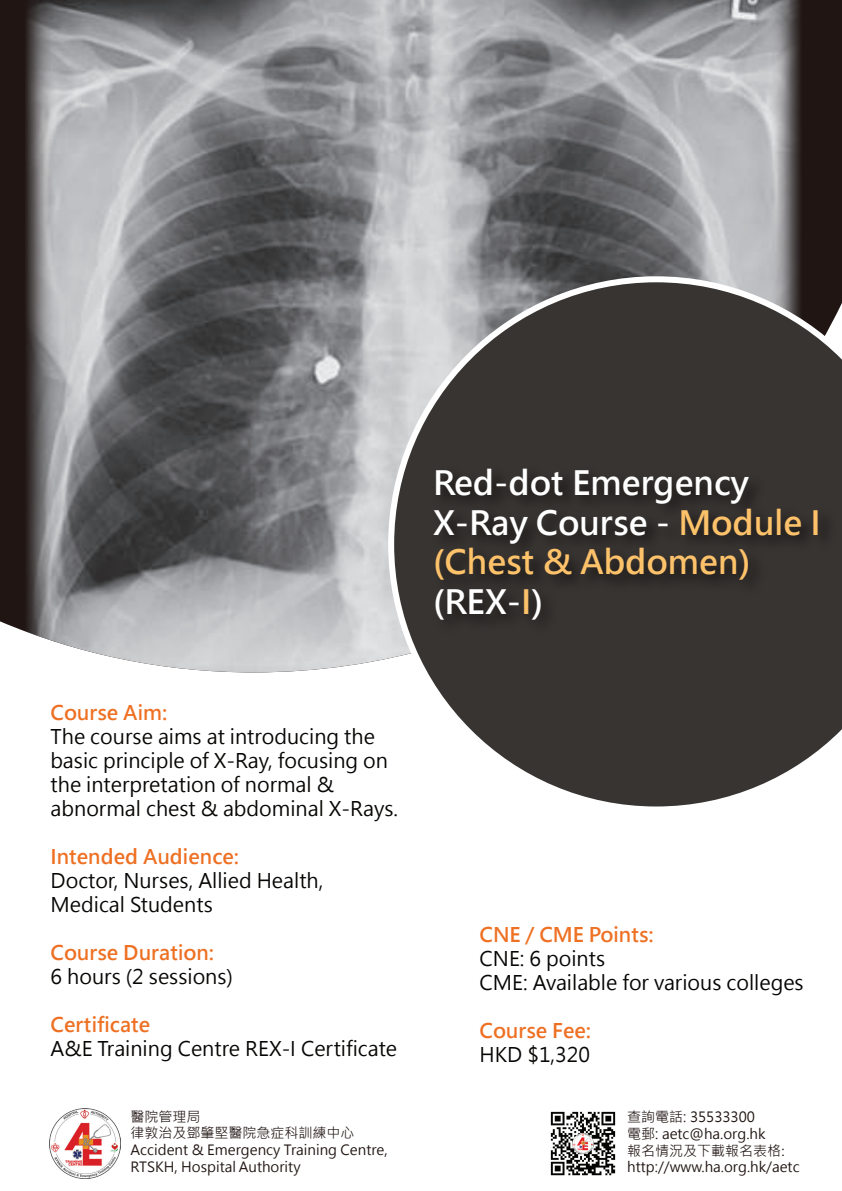
<style>
.page{position:relative;width:842px;height:1191px;background:#fff}
.page>*{position:absolute;margin:0;border:0;box-sizing:border-box;transform-origin:0 0}
.t1{font:700 33px/39.6px "Microsoft Jheng Hei";color:#fff}
.t2{font:20px/24px "Microsoft Jheng Hei";color:#070604}
.t3{font:700 20px "Microsoft Jheng Hei";color:#ee7023}
.t4{font:20px "Microsoft Jheng Hei";color:#040503}
.t5{font:14px/16.8px "Microsoft Jheng Hei";color:#201512}
.s1{color:#fdc26a}
.s2{font-family:"Arial"}
</style>
<div class="page">
<img style="left:50px;top:1108px;width:71px;height:70px">
<img style="left:550px;top:1111px;width:66px;height:65px">
<div style="left:0;top:0;width:842px;height:632px;background:#201512"></div>
<img style="left:26px;top:0;width:776px;height:672px">
<svg style="left:388px;top:276px;width:454px;height:531px;background:#646160"></svg>
<img style="left:424px;top:458px;width:418px;height:187px">
<p class="t3" style="left:51px;top:700px;width:118px">Course Aim:</p>
<p class="t2" style="left:51px;top:724px;width:349px">The course aims at introducing the basic principle of X-Ray, focusing on the interpretation of normal &amp; abnormal chest &amp; abdominal X-Rays.</p>
<p class="t3" style="left:51px;top:844px;width:190px">Intended Audience:</p>
<p class="t2" style="left:51px;top:868px;width:274px">Doctor, Nurses, Allied Health,<br>Medical Students</p>
<p class="t3" style="left:51px;top:940px;width:165px">Course Duration:</p>
<p class="t2" style="left:51px;top:964px;width:184px">6 hours (2 sessions)</p>
<p class="t3" style="left:51px;top:1012px;width:101px">Certificate</p>
<p class="t2" style="left:51px;top:1036px;width:348px">A&amp;E Training Centre REX-I Certificate</p>
<h1 class="t1" style="left:433px;top:463px;width:389px">Red-dot Emergency<br>X-Ray Course - <span class="s1">Module I (Chest &amp; Abdomen) </span>(REX-<span class="s1">I</span>)</h1>
<p class="t3" style="left:480px;top:921px;width:176px">CNE / CME Points:</p>
<p class="t2" style="left:480px;top:946px;width:127px">CNE: 6 points</p>
<p class="t4" style="left:480px;top:969px;width:326px">CME: Available for various colleges</p>
<p class="t3" style="left:480px;top:1017px;width:113px">Course Fee:</p>
<p class="t2" style="left:480px;top:1042px;width:112px">HKD $1,320</p>
<p class="t5" style="left:131px;top:1108px;width:259px">醫院管理局<br>律敦治及鄧肇堅醫院急症科訓練中心<br>Accident &amp; Emergency Training Centre,<br>RTSKH, Hospital Authority</p>
<p class="t5" style="left:627px;top:1108px;width:174px">查詢電話: 35533300<br>電郵: aetc@ha.org.hk<br>報名情況及下載報名表格<span class="s2">: </span>http://www.ha.org.hk/aetc</p>
</div>
